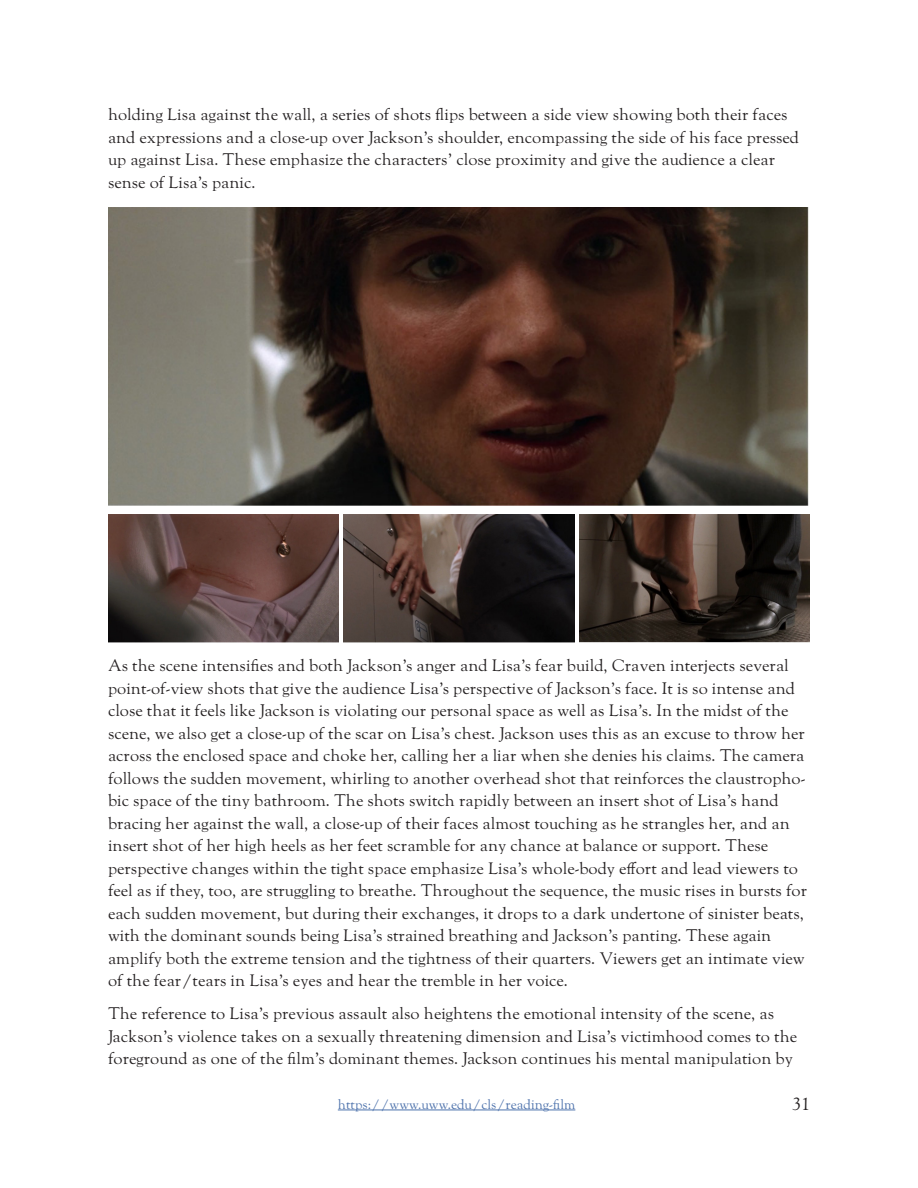
<style>
.page{position:relative;width:918px;height:1188px;background:#fff}
.page>*{position:absolute;margin:0;border:0;box-sizing:border-box;transform-origin:0 0}
.t1{font:18px "LTC Goudy Oldstyle Pro";color:#231f20}
.Body{font:16.5px/22.5px "LTC Goudy Oldstyle Pro";color:#231f20}
.t2{font:13.5px "LTC Goudy Oldstyle Pro";color:#4d72ac}
</style>
<div class="page">
<hr style="left:338px;top:1110px;width:237px;height:1px;background:#4d72ac">
<img style="left:108px;top:207px;width:701px;height:298px">
<img style="left:108px;top:514px;width:230px;height:128px">
<img style="left:344px;top:514px;width:230px;height:128px">
<img style="left:580px;top:514px;width:230px;height:128px">
<p class="Body" style="left:108px;top:104px;width:693px">holding Lisa against the wall, a series of shots flips between a side view showing both their faces and expressions and a close-up over Jackson’s shoulder, encompassing the side of his face pressed up against Lisa. These emphasize the characters’ close proximity and give the audience a clear sense of Lisa’s panic.</p>
<p class="Body" style="left:108px;top:654px;width:701px">As the scene intensifies and both Jackson’s anger and Lisa’s fear build, Craven interjects several point-of-view shots that give the audience Lisa’s perspective of Jackson’s face. It is so intense and close that it feels like Jackson is violating our personal space as well as Lisa’s. In the midst of the scene, we also get a close-up of the scar on Lisa’s chest. Jackson uses this as an excuse to throw her across the enclosed space and choke her, calling her a liar when she denies his claims. The camera follows the sudden movement, whirling to another overhead shot that reinforces the claustropho&shy;bic space of the tiny bathroom. The shots switch rapidly between an insert shot of Lisa’s hand bracing her against the wall, a close-up of their faces almost touching as he strangles her, and an insert shot of her high heels as her feet scramble for any chance at balance or support. These perspective changes within the tight space emphasize Lisa’s whole-body effort and lead viewers to feel as if they, too, are struggling to breathe. Throughout the sequence, the music rises in bursts for each sudden movement, but during their exchanges, it drops to a dark undertone of sinister beats, with the dominant sounds being Lisa’s strained breathing and Jackson’s panting. These again amplify both the extreme tension and the tightness of their quarters. Viewers get an intimate view of the fear/tears in Lisa’s eyes and hear the tremble in her voice.</p>
<p class="Body" style="left:108px;top:1003px;width:691px">The reference to Lisa’s previous assault also heightens the emotional intensity of the scene, as<br>Jackson’s violence takes on a sexually threatening dimension and Lisa’s victimhood comes to the foreground as one of the film’s dominant themes. Jackson continues his mental manipulation by</p>
<p class="t2" style="left:338px;top:1096px;width:239px">https://www.uww.edu/cls/reading-film</p>
<p class="t1" style="left:792px;top:1094px;width:19px">31</p>
</div>
